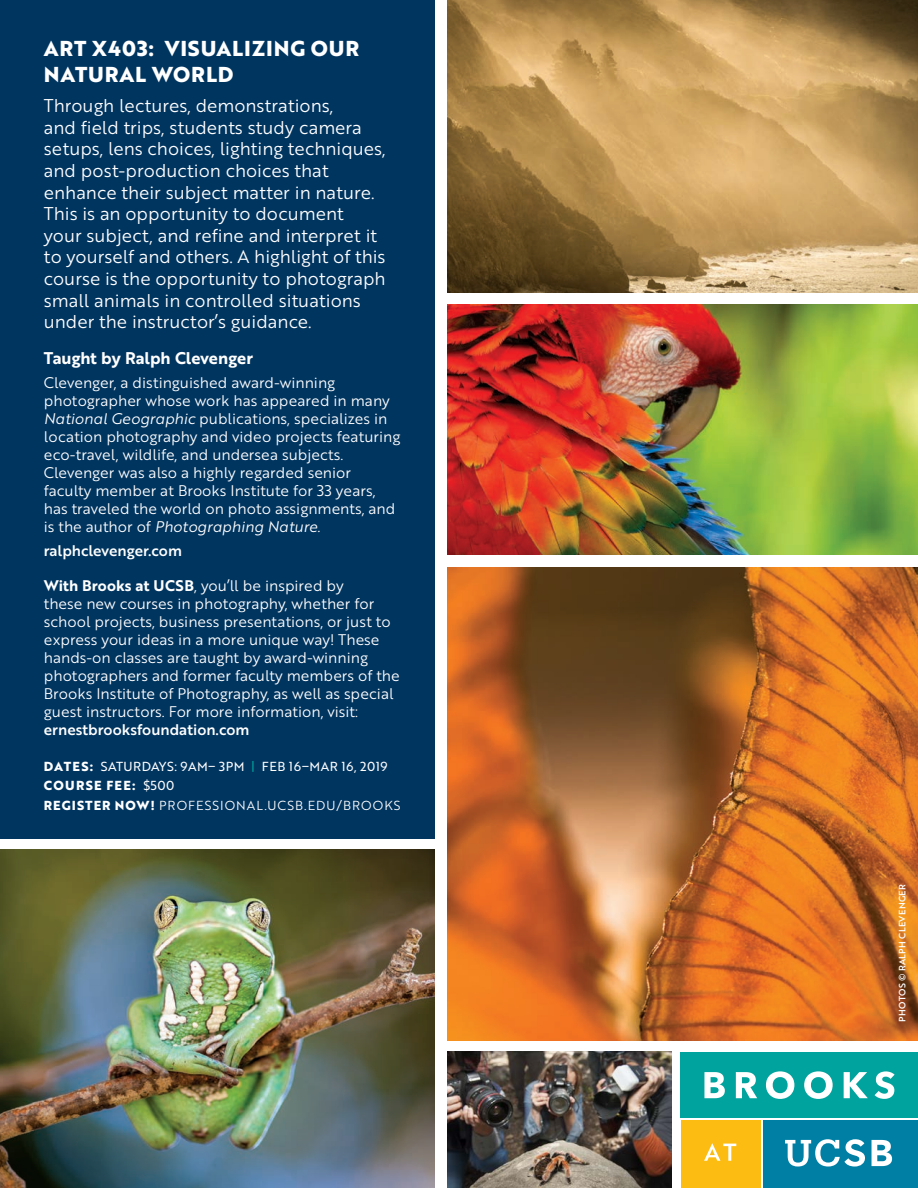
<style>
.page{position:relative;width:918px;height:1188px;background:#fff}
.page>*{position:absolute;margin:0;border:0;box-sizing:border-box;transform-origin:0 0}
.t1{font:700 21px/25.2px "Brother 1816 Extra";letter-spacing:.04em;color:#fff}
.t2{font:18px/21.6px "Brother 1816 Book";color:#fff}
.t3{font:16.5px "Brother 1816 Bold";color:#fff}
.t4{font:15px/18px "Brother 1816 Book";color:#fff}
.t5{font:15px "Brother 1816 Medium";color:#fff}
.t6{font:12.75px "Brother 1816 Regular";letter-spacing:.04em;color:#fff}
.t7{font:12.75px "Brother 1816 Book";letter-spacing:.08em;color:#fff}
.t8{font:700 12.75px "Brother 1816 Extra";letter-spacing:.1em;color:#fff}
.t9{font:9px "Brother 1816 Medium";letter-spacing:.04em;color:#fff}
.s1{font-family:"Brother 1816 Book Italic"}
.s2{font-family:"Brother 1816 Bold"}
.s3{font-family:"Brother 1816 Medium"}
.s4{font-family:"Brother 1816 Extra";font-weight:700}
.s5{color:#00a39d}
.s6{font-family:"Brother 1816 Regular";font-weight:400}
</style>
<div class="page">
<img style="left:447px;top:567px;width:471px;height:474px">
<img style="left:447px;top:305px;width:471px;height:250px">
<img style="left:447px;top:0;width:471px;height:292px">
<img style="left:447px;top:1052px;width:225px;height:136px">
<img style="left:0;top:849px;width:435px;height:339px">
<div style="left:0;top:0;width:435px;height:838px;background:#003560"></div>
<div style="left:681px;top:1052px;width:237px;height:65px;background:#00a39d"></div>
<div style="left:763px;top:1121px;width:155px;height:67px;background:#007fa5"></div>
<div style="left:681px;top:1121px;width:79px;height:67px;background:#fdbc12"></div>
<svg style="left:704px;top:1143px;width:32px;height:18px"></svg>
<svg style="left:704px;top:1072px;width:21px;height:26px"></svg>
<svg style="left:736px;top:1072px;width:21px;height:26px"></svg>
<svg style="left:766px;top:1071px;width:28px;height:28px"></svg>
<svg style="left:804px;top:1071px;width:29px;height:28px"></svg>
<svg style="left:844px;top:1072px;width:24px;height:26px"></svg>
<svg style="left:875px;top:1071px;width:20px;height:28px"></svg>
<svg style="left:872px;top:1140px;width:20px;height:26px"></svg>
<svg style="left:785px;top:1139px;width:80px;height:28px"></svg>
<p class="t1" style="left:44px;top:36px;width:317px">ART X403: VISUALIZING OUR<br>NATURAL WORLD</p>
<p class="t2" style="left:44px;top:94px;width:343px">Through lectures, demonstrations,<br>and field trips, students study camera setups, lens choices, lighting techniques, and post-production choices that enhance their subject matter in nature.<br>This is an opportunity to document your subject, and refine and interpret it to yourself and others. A highlight of this course is the opportunity to photograph small animals in controlled situations under the instructor’s guidance.</p>
<p class="t3" style="left:44px;top:346px;width:211px">Taught by Ralph Clevenger</p>
<p class="t4" style="left:44px;top:373px;width:358px">Clevenger, a distinguished award-winning photographer whose work has appeared in many <span class="s1">National Geographic</span> publications, specializes in location photography and video projects featuring eco-travel, wildlife, and undersea subjects.<br>Clevenger was also a highly regarded senior faculty member at Brooks Institute for 33 years, has traveled the world on photo assignments, and is the author of <span class="s1">Photographing Nature.</span></p>
<p class="t5" style="left:44px;top:540px;width:140px">ralphclevenger.com</p>
<p class="t4" style="left:44px;top:576px;width:357px"><span class="s2">With Brooks at UCSB</span>, you’ll be inspired by<br>these new courses in photography, whether for school projects, business presentations, or just to express your ideas in a more unique way! These hands-on classes are taught by award-winning photographers and former faculty members of the Brooks Institute of Photography, as well as special guest instructors. For more information, visit: <span class="s3">ernestbrooksfoundation.com</span></p>
<p class="t6" style="left:44px;top:757px;width:345px"><span class="s4">DATES:</span> SATURDAYS: 9AM– 3PM <span class="s5">|</span> FEB 16–MAR 16, 2019</p>
<p class="t8" style="left:44px;top:776px;width:132px">COURSE FEE: <span class="s6">$500</span></p>
<p class="t7" style="left:44px;top:796px;width:358px"><span class="s4">REGISTER NOW!</span> PROFESSIONAL.UCSB.EDU/BROOKS</p>
<p class="t9" style="left:895px;top:1022px;width:139px;rotate:-90deg">PHOTOS © RALPH CLEVENGER</p>
</div>
